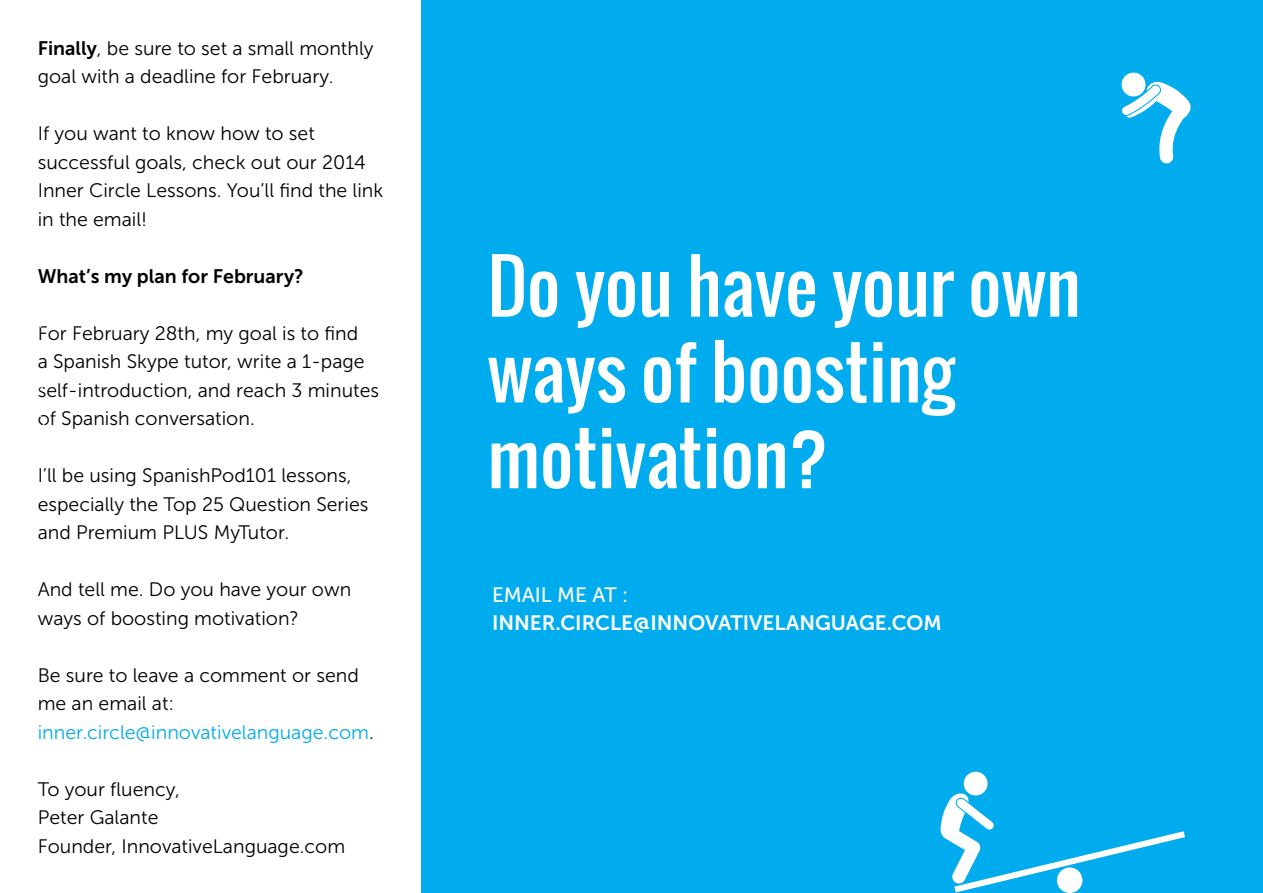
<style>
.page{position:relative;width:1263px;height:893px;background:#fff}
.page>*{position:absolute;margin:0;border:0;box-sizing:border-box;transform-origin:0 0}
.t1{font:71.4px/85.8px "Oswald";color:#fff}
.t2{font:20.7px "Museo Sans 700";color:#fff}
.t3{font:20.7px "Museo Sans 500";color:#fff}
.t4{font:19.5px/28.5px "Museo Sans 300";color:#000}
.t5{font:19.5px "Museo Sans 700";color:#000}
.s1{font-family:"Museo Sans 700"}
.s2{color:#00aced}
</style>
<div class="page">
<div style="left:422px;top:0;width:841px;height:893px;background:#00aced"></div>
<svg style="left:940px;top:771px;width:245px;height:121px"></svg>
<div style="left:1057px;top:867px;width:25px;height:26px;background:#fff;border-radius:50%"></div>
<svg style="left:1121px;top:72px;width:70px;height:92px"></svg>
<p class="t4" style="left:38px;top:34px;width:337px"><span class="s1">Finally</span>, be sure to set a small monthly goal with a deadline for February.</p>
<p class="t4" style="left:38px;top:119px;width:347px">If you want to know how to set successful goals, check out our 2014<br>Inner Circle Lessons. You’ll find the link in the email!</p>
<p class="t5" style="left:38px;top:265px;width:267px">What’s my plan for February?</p>
<p class="t4" style="left:38px;top:319px;width:343px">For February 28th, my goal is to find<br>a Spanish Skype tutor, write a 1-page self-introduction, and reach 3 minutes of Spanish conversation.</p>
<p class="t4" style="left:38px;top:461px;width:332px">I’ll be using SpanishPod101 lessons, especially the Top 25 Question Series and Premium PLUS MyTutor.</p>
<p class="t4" style="left:38px;top:575px;width:315px">And tell me. Do you have your own ways of boosting motivation?</p>
<p class="t4" style="left:38px;top:661px;width:338px">Be sure to leave a comment or send me an email at: <span class="s2">inner.circle@innovativelanguage.com</span>.</p>
<p class="t4" style="left:38px;top:775px;width:309px">To your fluency,<br>Peter Galante<br>Founder, InnovativeLanguage.com</p>
<h1 class="t1" style="left:488px;top:243px;width:595px">Do you have your own ways of boosting motivation?</h1>
<p class="t3" style="left:492px;top:583px;width:138px">EMAIL ME AT :</p>
<p class="t2" style="left:492px;top:611px;width:451px">INNER.CIRCLE@INNOVATIVELANGUAGE.COM</p>
</div>
